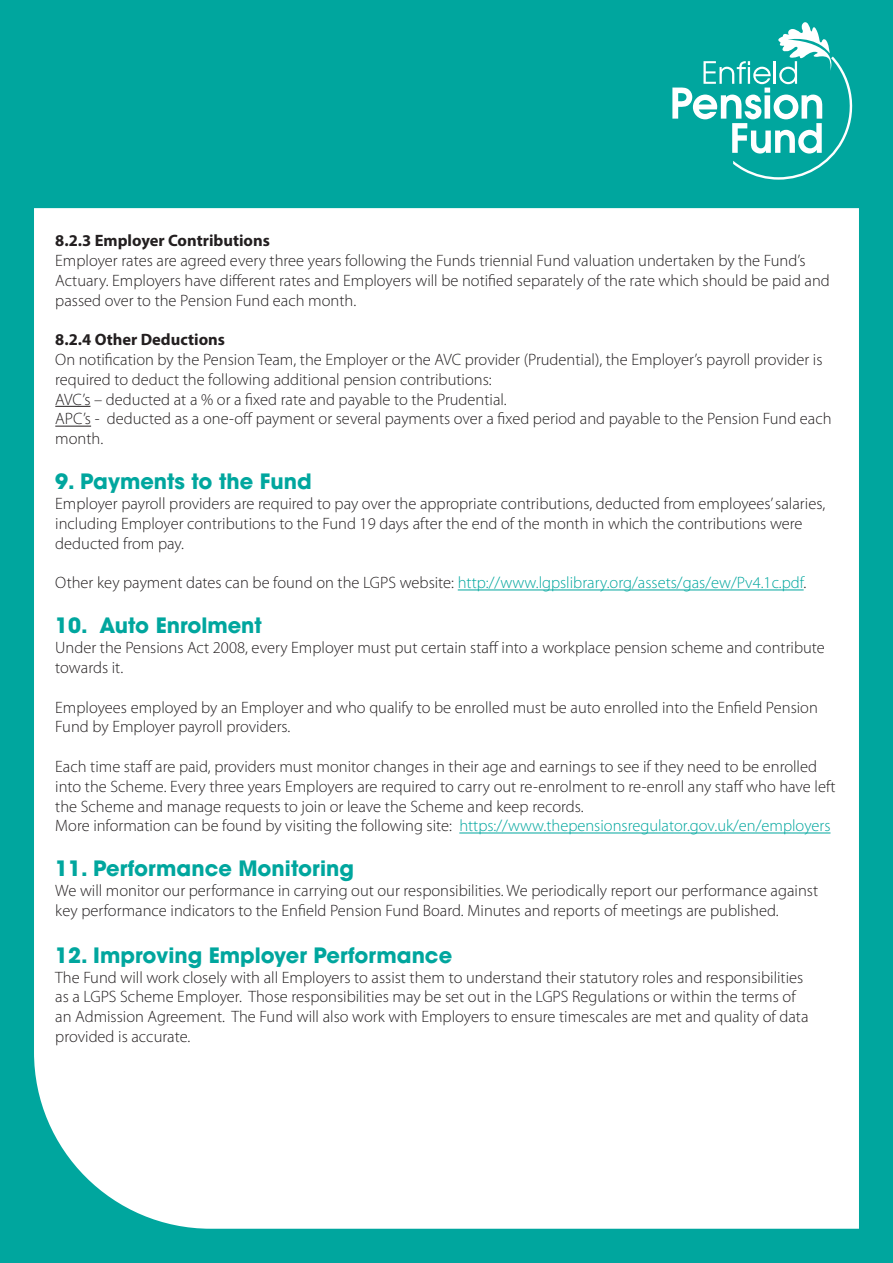
<style>
.page{position:relative;width:893px;height:1263px;background:#00a69e}
.page>*{position:absolute;margin:0;border:0;box-sizing:border-box;transform-origin:0 0}
.Subhead_-_teal{font:700 21px "ITC Avant Garde Pro";color:#00a69e}
.body_copy_11pt{font:300 16.5px/19.8px "Myriad Pro";color:#231f20}
.body_copy_11pt-2{font:300 16.5px "Myriad Pro";color:#00a69e}
.body_copy_11pt-3{font:700 16.5px "Myriad Pro";color:#231f20}
.s1{color:#231f20}
.s2{color:#00a69e}
</style>
<div class="page">
<div style="left:34px;top:208px;width:825px;height:1021px;background:#fff"></div>
<svg style="left:672px;top:22px;width:181px;height:158px"></svg>
<hr style="left:55px;top:406px;width:35px;height:1px;background:#231f20">
<hr style="left:55px;top:426px;width:36px;height:1px;background:#231f20">
<hr style="left:458px;top:589px;width:346px;height:1px;background:#00a69e">
<hr style="left:459px;top:832px;width:371px;height:1px;background:#00a69e">
<p class="body_copy_11pt-3" style="left:55px;top:230px;width:216px">8.2.3 Employer Contributions</p>
<p class="body_copy_11pt" style="left:55px;top:250px;width:776px">Employer rates are agreed every three years following the Funds triennial Fund valuation undertaken by the Fund’s<br>Actuary. Employers have different rates and Employers will be notified separately of the rate which should be paid and passed over to the Pension Fund each month.</p>
<p class="body_copy_11pt-3" style="left:55px;top:329px;width:171px">8.2.4 Other Deductions</p>
<p class="body_copy_11pt" style="left:55px;top:349px;width:769px">On notification by the Pension Team, the Employer or the AVC provider (Prudential), the Employer’s payroll provider is required to deduct the following additional pension contributions:</p>
<p class="body_copy_11pt" style="left:55px;top:389px;width:453px">AVC’s – deducted at a % or a fixed rate and payable to the Prudential.</p>
<p class="body_copy_11pt" style="left:55px;top:409px;width:778px">APC’s - deducted as a one-off payment or several payments over a fixed period and payable to the Pension Fund each month.</p>
<p class="Subhead_-_teal" style="left:55px;top:467px;width:258px">9. Payments to the Fund</p>
<p class="body_copy_11pt" style="left:55px;top:493px;width:771px">Employer payroll providers are required to pay over the appropriate contributions, deducted from employees’ salaries, including Employer contributions to the Fund 19 days after the end of the month in which the contributions were deducted from pay.</p>
<p class="body_copy_11pt-2" style="left:55px;top:573px;width:753px"><span class="s1">Other key payment dates can be found on the LGPS website:</span> http://www.lgpslibrary.org/assets/gas/ew/Pv4.1c.pdf<span class="s1">.</span></p>
<p class="Subhead_-_teal" style="left:55px;top:611px;width:208px">10. Auto Enrolment</p>
<p class="body_copy_11pt" style="left:55px;top:637px;width:771px">Under the Pensions Act 2008, every Employer must put certain staff into a workplace pension scheme and contribute towards it.</p>
<p class="body_copy_11pt" style="left:55px;top:697px;width:764px">Employees employed by an Employer and who qualify to be enrolled must be auto enrolled into the Enfield Pension<br>Fund by Employer payroll providers.</p>
<p class="body_copy_11pt" style="left:55px;top:756px;width:782px">Each time staff are paid, providers must monitor changes in their age and earnings to see if they need to be enrolled into the Scheme. Every three years Employers are required to carry out re-enrolment to re-enroll any staff who have left the Scheme and manage requests to join or leave the Scheme and keep records.</p>
<p class="body_copy_11pt" style="left:55px;top:816px;width:777px">More information can be found by visiting the following site: <span class="s2">https://www.thepensionsregulator.gov.uk/en/employers</span></p>
<p class="Subhead_-_teal" style="left:55px;top:854px;width:300px">11. Performance Monitoring</p>
<p class="body_copy_11pt" style="left:55px;top:880px;width:764px">We will monitor our performance in carrying out our responsibilities. We periodically report our performance against key performance indicators to the Enfield Pension Fund Board. Minutes and reports of meetings are published.</p>
<p class="Subhead_-_teal" style="left:55px;top:941px;width:398px">12. Improving Employer Performance</p>
<p class="body_copy_11pt" style="left:55px;top:967px;width:755px">The Fund will work closely with all Employers to assist them to understand their statutory roles and responsibilities as a LGPS Scheme Employer. Those responsibilities may be set out in the LGPS Regulations or within the terms of an Admission Agreement. The Fund will also work with Employers to ensure timescales are met and quality of data provided is accurate.</p>
</div>
